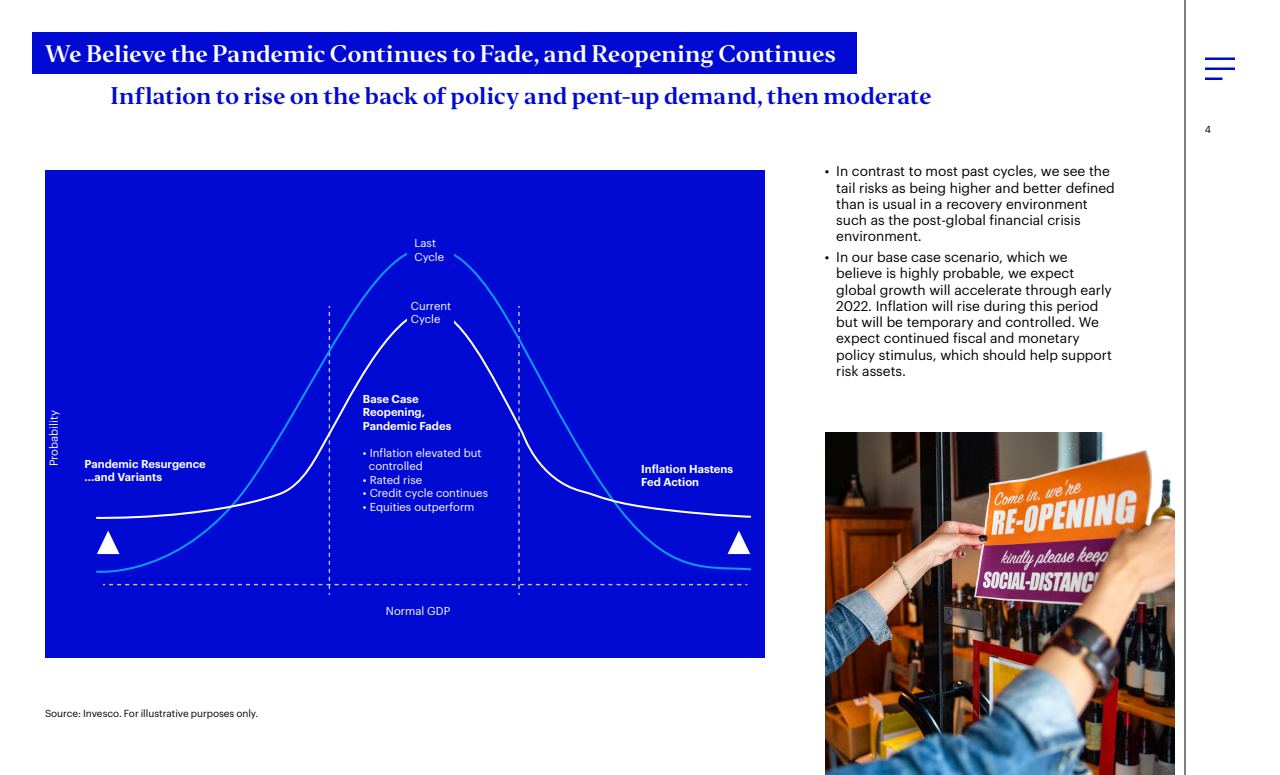
<style>
.page{position:relative;width:1280px;height:775px;background:#fff}
.page>*{position:absolute;margin:0;border:0;box-sizing:border-box;transform-origin:0 0}
.t1{font:22.5px "Invesco Editor";letter-spacing:-.01em;color:#000ad2}
.t2{font:22.5px "Invesco Editor";letter-spacing:-.01em;color:#fff}
.t3{font:13.75px/16.2px "Graphik";color:#000}
.t4{font:11.25px/13.5px "Graphik";color:#fff}
.t5{font:600 11.25px/13.5px "Graphik";color:#fff}
.t6{font:10px "Graphik";color:#000}
</style>
<div class="page">
<div style="left:45px;top:170px;width:720px;height:488px;background:#000ad2"></div>
<hr style="left:1205px;top:58px;width:30px;height:2px;background:#000ad2">
<hr style="left:1205px;top:68px;width:30px;height:2px;background:#000ad2">
<svg style="left:1205px;top:78px;width:17px;height:2px"></svg>
<hr style="left:1185px;top:0;width:1px;height:775px;background:#000">
<div style="left:32px;top:32px;width:825px;height:42px;background:#000ad2"></div>
<svg style="left:97px;top:306px;width:653px;height:289px"></svg>
<img style="left:825px;top:432px;width:350px;height:343px">
<h1 class="t2" style="left:45px;top:39px;width:793px">We Believe the Pandemic Continues to Fade, and Reopening Continues</h1>
<h1 class="t1" style="left:111px;top:81px;width:823px">Inflation to rise on the back of policy and pent-up demand, then moderate</h1>
<p class="t4" style="left:415px;top:236px;width:31px">Last<br>Cycle</p>
<p class="t4" style="left:411px;top:298px;width:42px">Current<br>Cycle</p>
<p class="t4" style="left:46px;top:466px;width:58px;rotate:-90deg">Probability</p>
<p class="t5" style="left:363px;top:391px;width:90px">Base Case<br>Reopening,<br>Pandemic Fades</p>
<p class="t4" style="left:369px;top:445px;width:114px;text-indent:-6px">• Inflation elevated but controlled</p>
<p class="t4" style="left:363px;top:472px;width:61px">• Rated rise</p>
<p class="t4" style="left:363px;top:485px;width:127px">• Credit cycle continues</p>
<p class="t4" style="left:363px;top:499px;width:113px">• Equities outperform</p>
<p class="t5" style="left:85px;top:456px;width:123px">Pandemic Resurgence ...and Variants</p>
<p class="t5" style="left:641px;top:461px;width:93px">Inflation Hastens<br>Fed Action</p>
<p class="t4" style="left:386px;top:603px;width:66px">Normal GDP</p>
<p class="t6" style="left:45px;top:706px;width:215px">Source: Invesco. For illustrative purposes only.</p>
<p class="t3" style="left:836px;top:162px;width:280px;text-indent:-11px">• In contrast to most past cycles, we see the tail risks as being higher and better defined than is usual in a recovery environment such as the post-global financial crisis environment.</p>
<p class="t3" style="left:836px;top:248px;width:277px;text-indent:-11px">• In our base case scenario, which we believe is highly probable, we expect global growth will accelerate through early 2022. Inflation will rise during this period but will be temporary and controlled. We expect continued fiscal and monetary policy stimulus, which should help support risk assets.</p>
<p class="t6" style="left:1205px;top:121px;width:8px">4</p>
</div>
